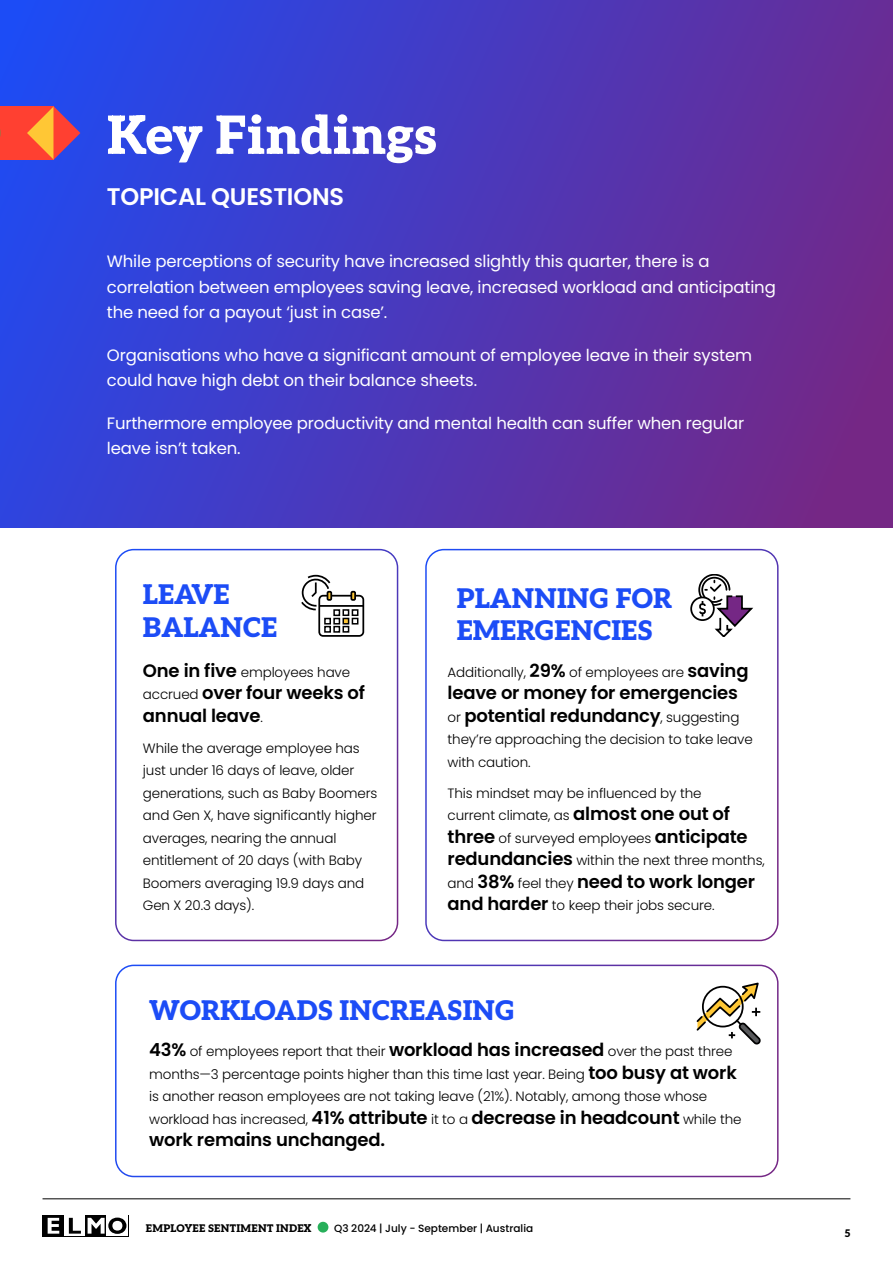
<style>
.page{position:relative;width:893px;height:1263px;background:#fff}
.page>*{position:absolute;margin:0;border:0;box-sizing:border-box;transform-origin:0 0}
.t1{font:900 52.5px "Aleo";color:#fff}
.t2{font:900 27px/32.4px "Aleo";color:#1c4cf6}
.t3{font:600 24px "Poppins";letter-spacing:-.01em;color:#fff}
.t4{font:600 18px/22.5px "Poppins";letter-spacing:-.01em;color:#000}
.t5{font:16.5px/25.5px "Poppins";letter-spacing:-.01em;color:#fff}
.t6{font:300 13.5px/22.5px "Poppins";letter-spacing:-.01em;color:#000}
.t7{font:500 10.5px "Poppins";letter-spacing:.005em;color:#000}
.t8{font:900 10.5px "Aleo";letter-spacing:.025em;color:#000}
.s1{font-weight:600;font-size:18px}
.s2{font-weight:300;font-size:13.5px}
</style>
<div class="page">
<div style="left:0;top:0;width:893px;height:527px;background:linear-gradient(to right,#2448eb,#71288a)"></div>
<div style="left:115px;top:549px;width:283px;height:392px;border:2px solid #fff;border-radius:18px"></div>
<div style="left:425px;top:549px;width:354px;height:392px;border:2px solid #fff;border-radius:18px"></div>
<div style="left:115px;top:965px;width:664px;height:212px;border:2px solid #fff;border-radius:18px"></div>
<div style="left:0;top:106px;width:54px;height:54px;background:#ff4031"></div>
<svg style="left:27px;top:106px;width:53px;height:54px"></svg>
<svg style="left:301px;top:575px;width:63px;height:62px"></svg>
<svg style="left:691px;top:597px;width:23px;height:23px"></svg>
<div style="left:690px;top:596px;width:25px;height:25px;border:2px solid #000;border-radius:50%"></div>
<svg style="left:697px;top:575px;width:56px;height:62px"></svg>
<svg style="left:697px;top:982px;width:64px;height:62px"></svg>
<div style="left:318px;top:1222px;width:10px;height:10px;background:#27af5a;border-radius:50%"></div>
<hr style="left:43px;top:1198px;width:807px;height:1px;background:#000">
<svg style="left:43px;top:1215px;width:86px;height:22px"></svg>
<div style="left:107px;top:1215px;width:21px;height:21px;background:#fff"></div>
<svg style="left:64px;top:1215px;width:21px;height:21px"></svg>
<svg style="left:69px;top:1218px;width:12px;height:15px"></svg>
<svg style="left:48px;top:1218px;width:11px;height:15px"></svg>
<svg style="left:88px;top:1217px;width:38px;height:17px"></svg>
<h1 class="t1" style="left:107px;top:92px;width:332px">Key Findings</h1>
<h3 class="t3" style="left:107px;top:182px;width:239px">TOPICAL QUESTIONS</h3>
<p class="t5" style="left:107px;top:249px;width:670px">While perceptions of security have increased slightly this quarter, there is a correlation between employees saving leave, increased workload and anticipating the need for a payout ‘just in case’.</p>
<p class="t5" style="left:107px;top:342px;width:647px">Organisations who have a significant amount of employee leave in their system could have high debt on their balance sheets.</p>
<p class="t5" style="left:107px;top:410px;width:639px">Furthermore employee productivity and mental health can suffer when regular leave isn’t taken.</p>
<h2 class="t2" style="left:143px;top:577px;width:136px">LEAVE<br>BALANCE</h2>
<h2 class="t2" style="left:457px;top:581px;width:217px">PLANNING FOR<br>EMERGENCIES</h2>
<p class="t6" style="left:143px;top:661px;width:209px"><span class="s1">One in five</span> employees have</p>
<h3 class="t4" style="left:143px;top:682px;width:223px"><span class="s2">accrued</span> over four weeks of annual leave<span class="s2">.</span></h3>
<p class="t6" style="left:143px;top:737px;width:236px">While the average employee has just under 16 days of leave, older generations, such as Baby Boomers and Gen X, have significantly higher averages, nearing the annual entitlement of 20 days (with Baby<br>Boomers averaging 19.9 days and<br>Gen X 20.3 days).</p>
<p class="t6" style="left:448px;top:661px;width:302px">Additionally, <span class="s1">29%</span> of employees are <span class="s1">saving</span></p>
<h3 class="t4" style="left:448px;top:682px;width:293px">leave or money for emergencies <span class="s2">or</span> potential redundancy<span class="s2">, suggesting</span></h3>
<p class="t6" style="left:448px;top:728px;width:307px">they’re approaching the decision to take leave with caution.</p>
<p class="t6" style="left:448px;top:782px;width:319px">This mindset may be influenced by the<br>current climate, as <span class="s1">almost one out of three</span> of surveyed employees <span class="s1">anticipate redundancies</span> within the next three months,</p>
<h3 class="t4" style="left:448px;top:870px;width:309px"><span class="s2">and</span> 38% <span class="s2">feel they</span> need to work longer</h3>
<p class="t6" style="left:448px;top:894px;width:268px"><span class="s1">and harder</span> to keep their jobs secure.</p>
<h2 class="t2" style="left:149px;top:993px;width:367px">WORKLOADS INCREASING</h2>
<p class="t6" style="left:149px;top:1040px;width:594px"><span class="s1">43%</span> of employees report that their <span class="s1">workload has increased</span> over the past three months—3 percentage points higher than this time last year. Being <span class="s1">too busy at work </span>is another reason employees are not taking leave (21%). Notably, among those whose workload has increased, <span class="s1">41% attribute</span> it to a <span class="s1">decrease in headcount</span> while the</p>
<h3 class="t4" style="left:149px;top:1129px;width:238px">work remains unchanged.</h3>
<p class="t8" style="left:146px;top:1219px;width:167px">EMPLOYEE SENTIMENT INDEX</p>
<p class="t7" style="left:334px;top:1222px;width:201px">Q3 2024 | July - September | Australia</p>
<p class="t8" style="left:844px;top:1224px;width:8px">5</p>
</div>
